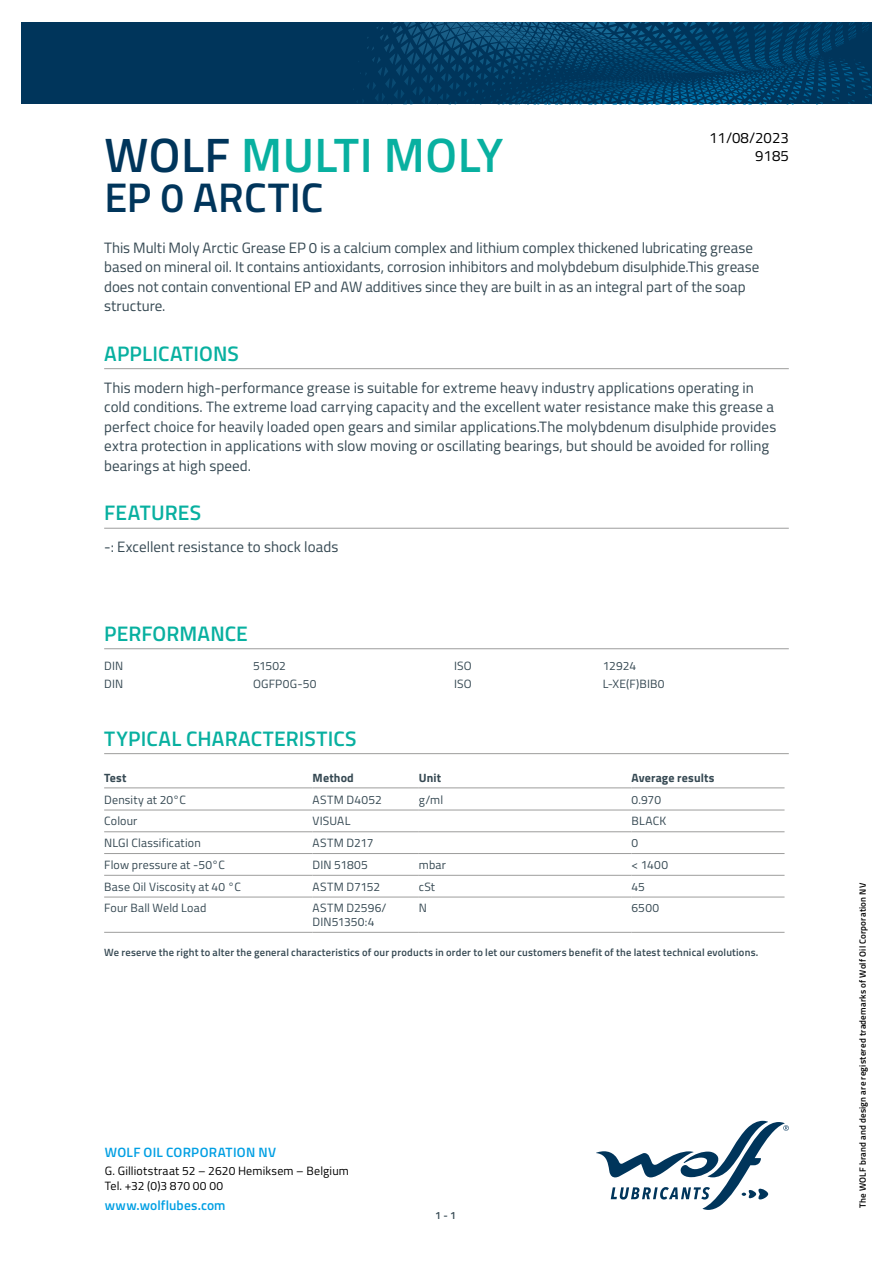
<style>
.page{position:relative;width:893px;height:1263px;background:#fff}
.page>*{position:absolute;margin:0;border:0;box-sizing:border-box;transform-origin:0 0}
.t1{font:600 48.3px "Titillium";letter-spacing:.01em;color:#08b0a0}
.t2{font:600 41.4px "Titillium";letter-spacing:.005em;color:#00355b}
.t3{font:600 21px "Titillium";letter-spacing:.005em;color:#08b0a0}
.t4{font:15px/19.5px "Titillium";letter-spacing:.005em;color:#364953}
.t5{font:15px/18px "Titillium";color:#000;text-align:right}
.t6{font:600 13.5px "Titillium";letter-spacing:.015em;color:#009fe3}
.t7{font:12px/13.5px "Titillium";letter-spacing:.015em;color:#364953}
.t8{font:12px/14.4px "Titillium";letter-spacing:.015em;color:#000}
.t9{font:700 12px "Titillium";letter-spacing:.015em;color:#364953}
.t10{font:600 10.5px "Titillium";letter-spacing:.02em;color:#364953}
.t11{font:600 9px "Titillium";letter-spacing:.025em;color:#000}
.s1{color:#00355b}
</style>
<div class="page">
<svg style="left:596px;top:1121px;width:193px;height:89px"></svg>
<svg style="left:21px;top:22px;width:851px;height:82px;background:#013b62"></svg>
<hr style="left:104px;top:368px;width:685px;height:1px;background:#9d9d9c">
<hr style="left:104px;top:528px;width:685px;height:1px;background:#9d9d9c">
<hr style="left:104px;top:648px;width:685px;height:1px;background:#9d9d9c">
<hr style="left:104px;top:753px;width:685px;height:1px;background:#9d9d9c">
<hr style="left:104px;top:787px;width:209px;height:1px;background:#9d9d9c">
<hr style="left:313px;top:787px;width:106px;height:1px;background:#9d9d9c">
<hr style="left:419px;top:787px;width:212px;height:1px;background:#9d9d9c">
<hr style="left:631px;top:787px;width:153px;height:1px;background:#9d9d9c">
<hr style="left:104px;top:810px;width:209px;height:1px;background:#9d9d9c">
<hr style="left:313px;top:810px;width:106px;height:1px;background:#9d9d9c">
<hr style="left:419px;top:810px;width:212px;height:1px;background:#9d9d9c">
<hr style="left:631px;top:810px;width:153px;height:1px;background:#9d9d9c">
<hr style="left:104px;top:831px;width:209px;height:1px;background:#9d9d9c">
<hr style="left:313px;top:831px;width:106px;height:1px;background:#9d9d9c">
<hr style="left:419px;top:831px;width:212px;height:1px;background:#9d9d9c">
<hr style="left:631px;top:831px;width:153px;height:1px;background:#9d9d9c">
<hr style="left:104px;top:853px;width:209px;height:1px;background:#9d9d9c">
<hr style="left:313px;top:853px;width:106px;height:1px;background:#9d9d9c">
<hr style="left:419px;top:853px;width:212px;height:1px;background:#9d9d9c">
<hr style="left:631px;top:853px;width:153px;height:1px;background:#9d9d9c">
<hr style="left:104px;top:875px;width:209px;height:1px;background:#9d9d9c">
<hr style="left:313px;top:875px;width:106px;height:1px;background:#9d9d9c">
<hr style="left:419px;top:875px;width:212px;height:1px;background:#9d9d9c">
<hr style="left:631px;top:875px;width:153px;height:1px;background:#9d9d9c">
<hr style="left:104px;top:897px;width:209px;height:1px;background:#9d9d9c">
<hr style="left:313px;top:897px;width:106px;height:1px;background:#9d9d9c">
<hr style="left:419px;top:897px;width:212px;height:1px;background:#9d9d9c">
<hr style="left:631px;top:897px;width:153px;height:1px;background:#9d9d9c">
<hr style="left:104px;top:932px;width:209px;height:1px;background:#9d9d9c">
<hr style="left:313px;top:932px;width:106px;height:1px;background:#9d9d9c">
<hr style="left:419px;top:932px;width:212px;height:1px;background:#9d9d9c">
<hr style="left:631px;top:932px;width:153px;height:1px;background:#9d9d9c">
<p class="t5" style="left:709px;top:128px;width:81px">11/08/2023<br>9185</p>
<h1 class="t1" style="left:104px;top:118px;width:400px"><span class="s1">WOLF</span> MULTI MOLY</h1>
<h2 class="t2" style="left:104px;top:166px;width:221px">EP 0 ARCTIC</h2>
<p class="t4" style="left:104px;top:237px;width:657px">This Multi Moly Arctic Grease EP 0 is a calcium complex and lithium complex thickened lubricating grease based on mineral oil. It contains antioxidants, corrosion inhibitors and molybdebum disulphide.This grease does not contain conventional EP and AW additives since they are built in as an integral part of the soap structure.</p>
<h3 class="t3" style="left:104px;top:337px;width:136px">APPLICATIONS</h3>
<p class="t4" style="left:104px;top:377px;width:674px">This modern high-performance grease is suitable for extreme heavy industry applications operating in cold conditions. The extreme load carrying capacity and the excellent water resistance make this grease a perfect choice for heavily loaded open gears and similar applications.The molybdenum disulphide provides extra protection in applications with slow moving or oscillating bearings, but should be avoided for rolling bearings at high speed.</p>
<h3 class="t3" style="left:104px;top:497px;width:98px">FEATURES</h3>
<p class="t4" style="left:104px;top:537px;width:236px">-: Excellent resistance to shock loads</p>
<h3 class="t3" style="left:104px;top:617px;width:145px">PERFORMANCE</h3>
<p class="t7" style="left:104px;top:659px;width:21px">DIN</p>
<p class="t7" style="left:253px;top:659px;width:34px">51502</p>
<p class="t7" style="left:104px;top:676px;width:21px">DIN</p>
<p class="t7" style="left:253px;top:676px;width:65px">OGFP0G-50</p>
<p class="t7" style="left:454px;top:659px;width:19px">ISO</p>
<p class="t7" style="left:603px;top:659px;width:35px">12924</p>
<p class="t7" style="left:454px;top:676px;width:19px">ISO</p>
<p class="t7" style="left:603px;top:676px;width:63px">L-XE(F)BIB0</p>
<h3 class="t3" style="left:104px;top:722px;width:254px">TYPICAL CHARACTERISTICS</h3>
<p class="t9" style="left:104px;top:768px;width:24px">Test</p>
<p class="t9" style="left:313px;top:768px;width:43px">Method</p>
<p class="t9" style="left:419px;top:768px;width:24px">Unit</p>
<p class="t9" style="left:631px;top:768px;width:84px">Average results</p>
<p class="t7" style="left:104px;top:792px;width:83px">Density at 20°C</p>
<p class="t7" style="left:313px;top:792px;width:71px">ASTM D4052</p>
<p class="t7" style="left:419px;top:792px;width:26px">g/ml</p>
<p class="t7" style="left:631px;top:792px;width:31px">0.970</p>
<p class="t7" style="left:104px;top:814px;width:35px">Colour</p>
<p class="t7" style="left:313px;top:814px;width:39px">VISUAL</p>
<p class="t7" style="left:631px;top:814px;width:36px">BLACK</p>
<p class="t7" style="left:104px;top:836px;width:98px">NLGI Classification</p>
<p class="t7" style="left:313px;top:836px;width:62px">ASTM D217</p>
<p class="t7" style="left:631px;top:836px;width:8px">0</p>
<p class="t7" style="left:104px;top:857px;width:122px">Flow pressure at -50°C</p>
<p class="t7" style="left:313px;top:857px;width:57px">DIN 51805</p>
<p class="t7" style="left:419px;top:857px;width:29px">mbar</p>
<p class="t7" style="left:631px;top:857px;width:38px">&lt; 1400</p>
<p class="t7" style="left:104px;top:879px;width:138px">Base Oil Viscosity at 40 °C</p>
<p class="t7" style="left:313px;top:879px;width:69px">ASTM D7152</p>
<p class="t7" style="left:419px;top:879px;width:18px">cSt</p>
<p class="t7" style="left:631px;top:879px;width:15px">45</p>
<p class="t7" style="left:104px;top:901px;width:104px">Four Ball Weld Load</p>
<p class="t7" style="left:313px;top:901px;width:75px">ASTM D2596/<br>DIN51350:4</p>
<p class="t7" style="left:419px;top:901px;width:10px">N</p>
<p class="t7" style="left:631px;top:901px;width:29px">6500</p>
<p class="t10" style="left:104px;top:945px;width:656px">We reserve the right to alter the general characteristics of our products in order to let our customers benefit of the latest technical evolutions.</p>
<p class="t6" style="left:105px;top:1142px;width:173px">WOLF OIL CORPORATION NV</p>
<p class="t8" style="left:105px;top:1163px;width:246px">G. Gilliotstraat 52 – 2620 Hemiksem – Belgium<br>Tel. +32 (0)3 870 00 00</p>
<p class="t6" style="left:105px;top:1195px;width:122px">www.wolflubes.com</p>
<p class="t10" style="left:435px;top:1207px;width:22px">1 - 1</p>
<p class="t11" style="left:856px;top:1208px;width:326px;rotate:-90deg">The WOLF brand and design are registered trademarks of Wolf Oil Corporation NV</p>
</div>
